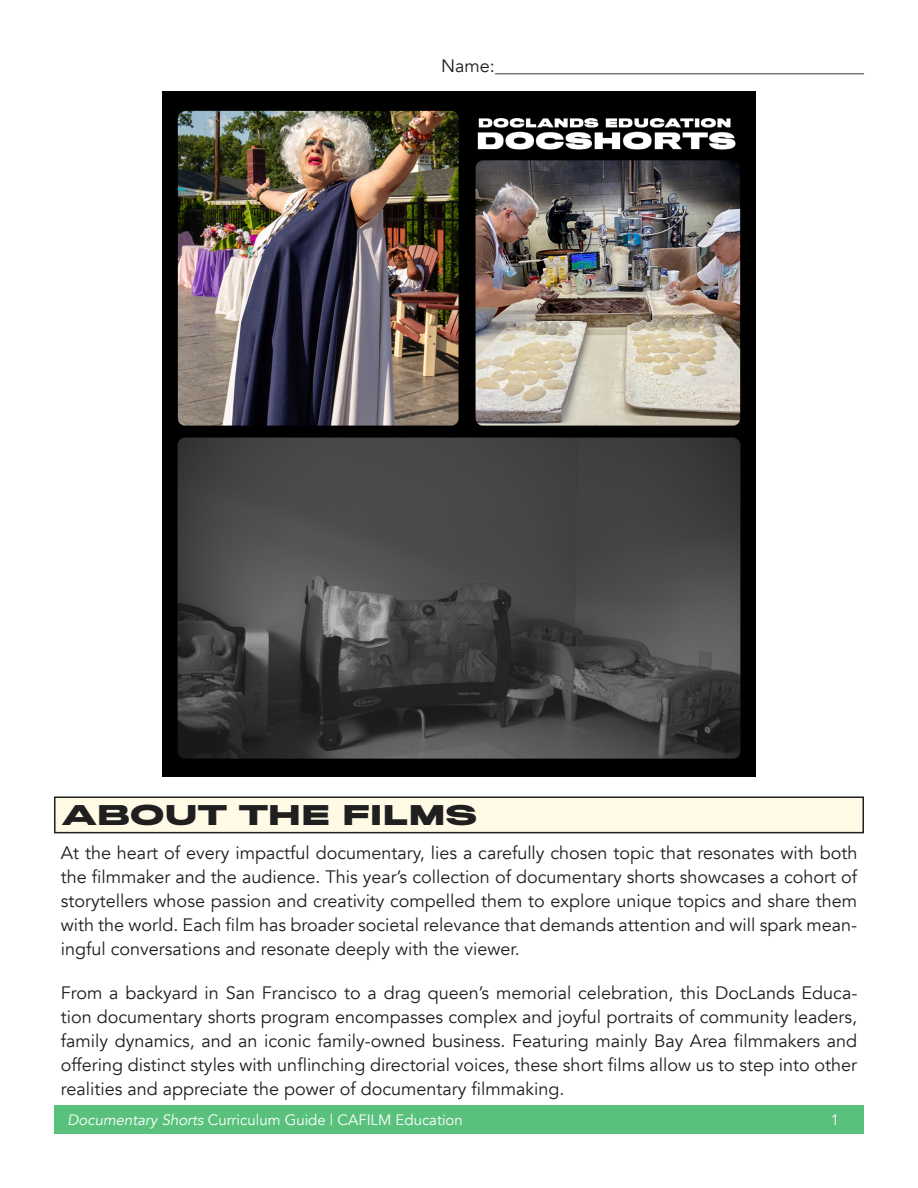
<style>
.page{position:relative;width:918px;height:1188px;background:#fff}
.page>*{position:absolute;margin:0;border:0;box-sizing:border-box;transform-origin:0 0}
.t1{font:700 25.5px "Titling Gothic FB Extended";color:#1f1f1f}
.t2{font:18px/24px "Avenir";color:#1f1f1f;text-align:justify}
.t3{font:15px "Avenir";color:#fff}
.s1{font-style:italic}
</style>
<div class="page">
<div style="left:54px;top:1105px;width:810px;height:29px;background:#59c17c"></div>
<div style="left:55px;top:797px;width:808px;height:36px;background:#fffae6"></div>
<div style="left:54px;top:796px;width:810px;height:37px;border:2px solid #1f1f1f"></div>
<img style="left:162px;top:92px;width:594px;height:684px">
<p class="t2" style="left:441px;top:54px;width:424px">Name:_________________________________________</p>
<h1 class="t1" style="left:62px;top:798px;width:417px">ABOUT THE FILMS</h1>
<p class="t2" style="left:61px;top:841px;width:798px">At the heart of every impactful documentary, lies a carefully chosen topic that resonates with both the filmmaker and the audience. This year’s collection of documentary shorts showcases a cohort of storytellers whose passion and creativity compelled them to explore unique topics and share them with the world. Each film has broader societal relevance that demands attention and will spark mean&shy;ingful conversations and resonate deeply with the viewer.</p>
<p class="t2" style="left:61px;top:981px;width:798px">From a backyard in San Francisco to a drag queen’s memorial celebration, this DocLands Educa&shy;tion documentary shorts program encompasses complex and joyful portraits of community leaders, family dynamics, and an iconic family-owned business. Featuring mainly Bay Area filmmakers and offering distinct styles with unflinching directorial voices, these short films allow us to step into other realities and appreciate the power of documentary filmmaking.</p>
<p class="t3" style="left:68px;top:1111px;width:397px"><span class="s1">Documentary Shorts</span> Curriculum Guide | CAFILM Education</p>
<p class="t3" style="left:831px;top:1111px;width:10px">1</p>
</div>
